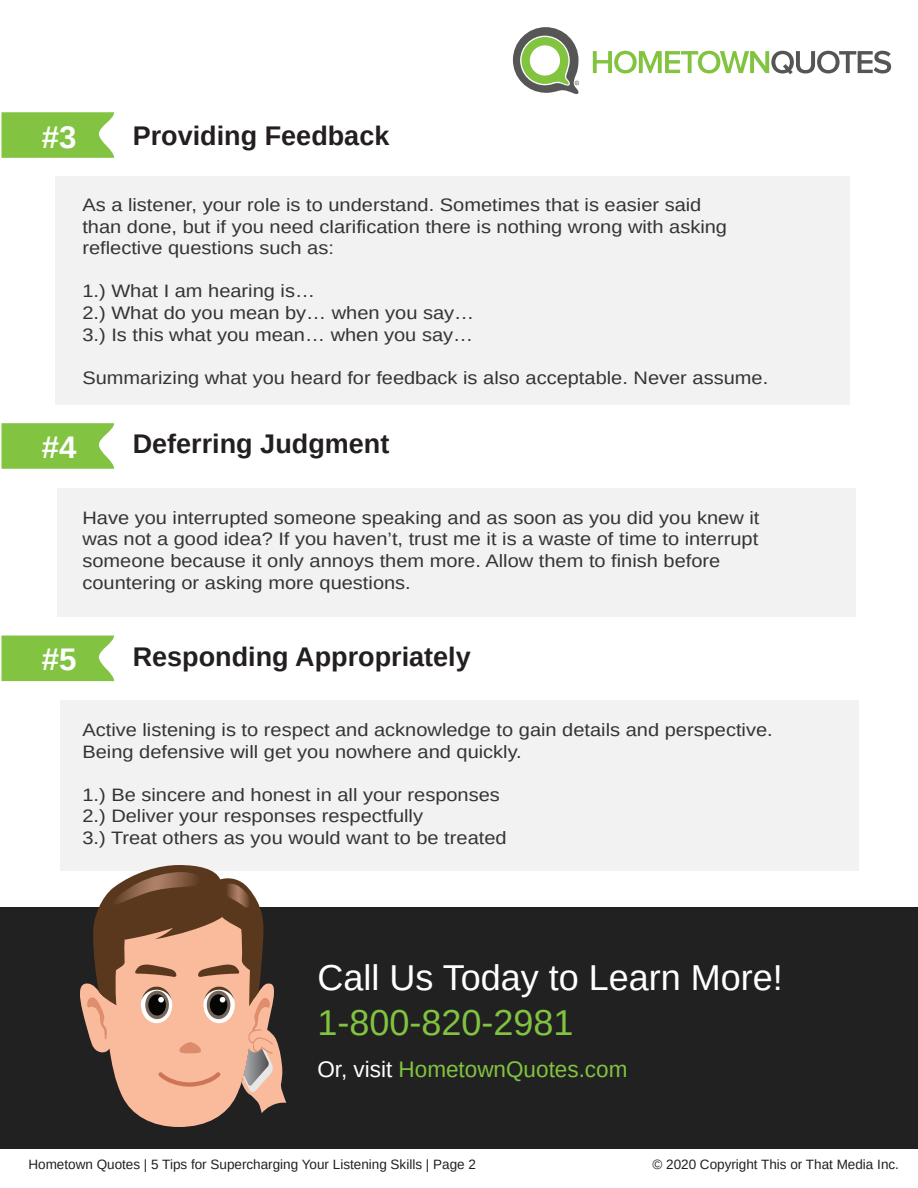
<style>
.page{position:relative;width:918px;height:1188px;background:#fff}
.page>*{position:absolute;margin:0;border:0;box-sizing:border-box;transform-origin:0 0}
.t1{font:36px "Arimo";color:#fff}
.t2{font:36px "Arimo";color:#81c340}
.t3{font:700 31.2px "Arimo";color:#fff}
.t4{font:700 27px "Arimo";color:#231f20}
.t5{font:22.5px "Arimo";color:#81c340}
.t6{font:18px/21.6px "Arimo";color:#231f20;scale:1.11 1}
.t7{font:13.5px "Arimo";color:#231f20}
.s1{color:#fff}
</style>
<div class="page">
<svg style="left:593px;top:51px;width:298px;height:23px"></svg>
<svg style="left:513px;top:27px;width:66px;height:67px"></svg>
<svg style="left:1px;top:423px;width:113px;height:46px;background:#8bc750"></svg>
<svg style="left:1px;top:112px;width:113px;height:46px;background:#8bc750"></svg>
<svg style="left:1px;top:636px;width:113px;height:45px;background:#8ac74f"></svg>
<div style="left:57px;top:488px;width:798px;height:129px;background:#f2f2f2"></div>
<div style="left:60px;top:700px;width:798px;height:171px;background:#f2f2f2"></div>
<div style="left:56px;top:176px;width:794px;height:229px;background:#f2f2f2"></div>
<div style="left:0;top:908px;width:918px;height:241px;background:#212121"></div>
<svg style="left:78px;top:907px;width:198px;height:220px;background:#52443d"></svg>
<svg style="left:87px;top:865px;width:199px;height:248px;background:#b18972"></svg>
<h2 class="t3" style="left:42px;top:116px;width:36px">#3</h2>
<h3 class="t4" style="left:133px;top:117px;width:258px">Providing Feedback</h3>
<p class="t6" style="left:82px;top:194px;width:582px">As a listener, your role is to understand. Sometimes that is easier said than done, but if you need clarification there is nothing wrong with asking reflective questions such as:</p>
<p class="t6" style="left:82px;top:280px;width:355px">1.) What I am hearing is…<br>2.) What do you mean by… when you say…<br>3.) Is this what you mean… when you say…</p>
<p class="t6" style="left:82px;top:367px;width:619px">Summarizing what you heard for feedback is also acceptable. Never assume.</p>
<h2 class="t3" style="left:42px;top:426px;width:36px">#4</h2>
<h3 class="t4" style="left:133px;top:426px;width:258px">Deferring Judgment</h3>
<p class="t6" style="left:82px;top:507px;width:611px">Have you interrupted someone speaking and as soon as you did you knew it was not a good idea? If you haven’t, trust me it is a waste of time to interrupt someone because it only annoys them more. Allow them to finish before countering or asking more questions.</p>
<h2 class="t3" style="left:42px;top:638px;width:36px">#5</h2>
<h3 class="t4" style="left:133px;top:638px;width:340px">Responding Appropriately</h3>
<p class="t6" style="left:82px;top:719px;width:623px">Active listening is to respect and acknowledge to gain details and perspective.<br>Being defensive will get you nowhere and quickly.</p>
<p class="t6" style="left:82px;top:784px;width:384px">1.) Be sincere and honest in all your responses<br>2.) Deliver your responses respectfully<br>3.) Treat others as you would want to be treated</p>
<h1 class="t1" style="left:317px;top:955px;width:467px">Call Us Today to Learn More!</h1>
<h1 class="t2" style="left:317px;top:1000px;width:258px">1-800-820-2981</h1>
<p class="t5" style="left:317px;top:1055px;width:312px"><span class="s1">Or, visit</span> HometownQuotes.com</p>
<p class="t7" style="left:28px;top:1156px;width:449px">Hometown Quotes | 5 Tips for Supercharging Your Listening Skills | Page 2</p>
<p class="t7" style="left:652px;top:1156px;width:248px">© 2020 Copyright This or That Media Inc.</p>
</div>
